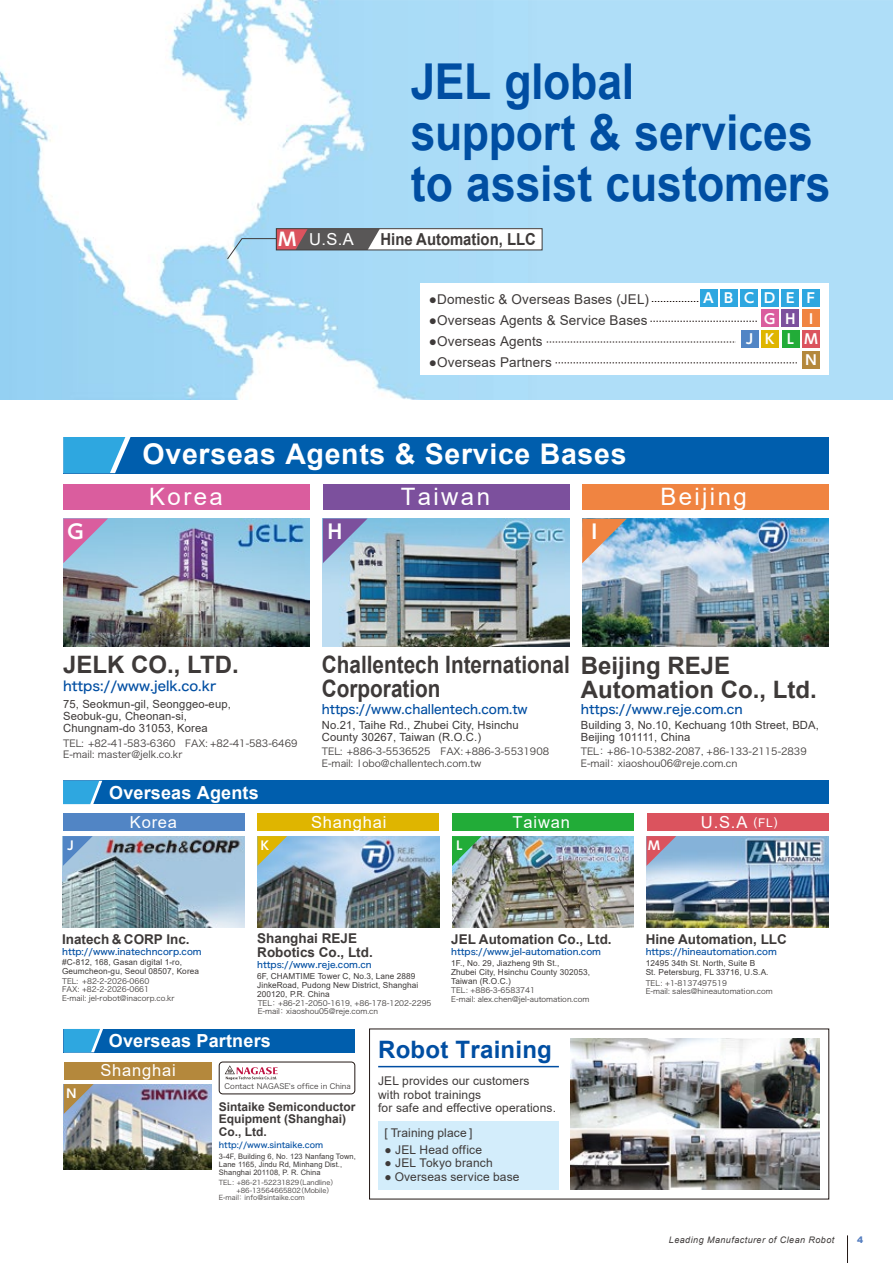
<style>
.page{position:relative;width:893px;height:1263px;background:#fff}
.page>*{position:absolute;margin:0;border:0;box-sizing:border-box;transform-origin:0 0}
.t1{font:700 49.5px/51px "Arial";letter-spacing:-.005em;color:#004ea2;scale:.9 1}
.t2{font:700 28.5px "Arial";letter-spacing:.025em;color:#fff}
.t3{font:700 24px/24px "Arial";color:#3e3a39}
.t4{font:700 24px "Arial";color:#3e3a39;scale:.87 1}
.t5{font:24px "Arial";letter-spacing:.1em;color:#fff}
.t6{font:700 24px "Arial";letter-spacing:.01em;color:#004ea2}
.t7{font:700 19.5px "UD Shin Go Pro De";color:#fff}
.t8{font:700 18px "Arial";letter-spacing:.01em;color:#fff}
.t9{font:16.5px "Arial";letter-spacing:.05em;color:#fff}
.t10{font:700 16.5px "Arial";color:#3e3a39;scale:.9 1}
.t11{font:13.5px "Arial";letter-spacing:.01em;color:#3e3a39}
.t12{font:700 13.5px/13.5px "Arial";color:#3e3a39}
.t13{font:13.5px "Hira Kaku Std W5";color:#004ea2}
.t14{font:700 13.5px/20.5px "UD Shin Go Pro De";letter-spacing:.8em;color:#fff}
.t15{font:12.75px "Hira Kaku Std W5";color:#004ea2}
.t16{font:12px/13.5px "Arial";letter-spacing:.01em;color:#3e3a39}
.t17{font:700 12px/12.8px "Arial";color:#3e3a39}
.t18{font:700 12px "UD Shin Go Pro De";color:#fff}
.t19{font:11.25px/12px "Arial";letter-spacing:.01em;color:#3e3a39}
.t20{font:9.75px/11.2px "Hira Kaku Std W3";color:#3e3a39}
.t21{font:9px "Hira Kaku Std W5";color:#004ea2}
.t22{font:italic 9px "Arial";letter-spacing:.05em;color:#3e3a39}
.t23{font:900 9px "Arial";color:#557ec0}
.t24{font:8.25px/9px "Arial";letter-spacing:.01em;color:#3e3a39}
.t25{font:8.25px "Hira Kaku Std W5";color:#004ea2}
.t26{font:7.5px/8.2px "Hira Kaku Std W3";color:#3e3a39}
.t27{font:7.5px/8.2px "Arial";letter-spacing:.01em;color:#3e3a39}
.t28{font:6.75px/7.5px "Hira Kaku Std W3";color:#3e3a39}
.s1{font-family:"UD Shin Go Pro De";font-weight:700;font-size:18px}
.s2{font-size:12px}
</style>
<div class="page">
<img style="left:0;top:0;width:893px;height:1263px">
<h1 class="t1" style="left:411px;top:57px;width:468px">JEL global<br>support &amp; services to assist customers</h1>
<h3 class="t9" style="left:278px;top:228px;width:77px"><span class="s1">M</span> U.S.A</h3>
<h3 class="t10" style="left:380px;top:228px;width:174px">Hine Automation, LLC</h3>
<h3 class="t11" style="left:429px;top:290px;width:222px">●Domestic &amp; Overseas Bases (JEL)</h3>
<h3 class="t11" style="left:429px;top:311px;width:220px">●Overseas Agents &amp; Service Bases</h3>
<h3 class="t11" style="left:429px;top:332px;width:115px">●Overseas Agents</h3>
<h3 class="t11" style="left:429px;top:353px;width:124px">●Overseas Partners</h3>
<h2 class="t2" style="left:143px;top:434px;width:485px">Overseas Agents &amp; Service Bases</h2>
<h3 class="t14" style="left:764px;top:288px;width:53px;text-indent:-61px">ABCDE F<br>G H</h3>
<h3 class="t14" style="left:805px;top:349px;width:13px">N</h3>
<h3 class="t14" style="left:746px;top:308px;width:73px;text-indent:63px">I<br>JKLM</h3>
<h3 class="t5" style="left:149px;top:480px;width:75px">Korea</h3>
<h3 class="t5" style="left:401px;top:480px;width:91px">Taiwan</h3>
<h3 class="t5" style="left:660px;top:480px;width:88px">Beijing</h3>
<h3 class="t7" style="left:67px;top:516px;width:18px">G</h3>
<h3 class="t7" style="left:328px;top:516px;width:16px">H</h3>
<h3 class="t7" style="left:591px;top:516px;width:7px">I</h3>
<h3 class="t4" style="left:322px;top:648px;width:287px">Challentech International</h3>
<h3 class="t3" style="left:63px;top:653px;width:177px">JELK CO., LTD.</h3>
<h3 class="t19" style="left:63px;top:698px;width:169px">75, Seokmun-gil, Seonggeo-eup,<br>Seobuk-gu, Cheonan-si,<br>Chungnam-do 31053, Korea</h3>
<h3 class="t20" style="left:63px;top:738px;width:236px">TEL: +82-41-583-6360　FAX: +82-41-583-6469<br>E-mail: master@jelk.co.kr</h3>
<h3 class="t13" style="left:63px;top:675px;width:155px">https://www.jelk.co.kr</h3>
<h3 class="t4" style="left:322px;top:672px;width:138px">Corporation</h3>
<h3 class="t15" style="left:322px;top:700px;width:207px">https://www.challentech.com.tw</h3>
<h3 class="t19" style="left:322px;top:719px;width:198px">No.21, Taihe Rd., Zhubei City, Hsinchu<br>County 30267, Taiwan (R.O.C.)</h3>
<h3 class="t20" style="left:322px;top:746px;width:229px">TEL: +886-3-5536525　FAX: +886-3-5531908<br>E-mail: ｌobo@challentech.com.tw</h3>
<h3 class="t8" style="left:109px;top:780px;width:151px">Overseas Agents</h3>
<h3 class="t3" style="left:581px;top:654px;width:237px">Beijing REJE<br>Automation Co., Ltd.</h3>
<h3 class="t19" style="left:581px;top:719px;width:240px">Building 3, No.10, Kechuang 10th Street, BDA,<br>Beijing 101111, China</h3>
<h3 class="t20" style="left:581px;top:746px;width:228px">TEL： +86-10-5382-2087, +86-133-2115-2839<br>E-mail： xiaoshou06@reje.com.cn</h3>
<h3 class="t15" style="left:581px;top:700px;width:164px">https://www.reje.com.cn</h3>
<h3 class="t9" style="left:130px;top:811px;width:49px">Korea</h3>
<h3 class="t9" style="left:311px;top:811px;width:77px">Shanghai</h3>
<h3 class="t9" style="left:513px;top:811px;width:59px">Taiwan</h3>
<h3 class="t9" style="left:701px;top:811px;width:78px">U.S.A <span class="s2">(FL)</span></h3>
<h3 class="t18" style="left:67px;top:835px;width:8px">J</h3>
<h3 class="t18" style="left:261px;top:835px;width:10px">K</h3>
<h3 class="t18" style="left:456px;top:835px;width:8px">L</h3>
<h3 class="t12" style="left:62px;top:932px;width:129px">Inatech &amp; CORP Inc.</h3>
<p class="t21" style="left:62px;top:945px;width:141px">http://www.inatechncorp.com</p>
<p class="t24" style="left:62px;top:957px;width:138px">#C-812, 168, Gasan digital 1-ro,<br>Geumcheon-gu, Seoul 08507, Korea</p>
<p class="t26" style="left:62px;top:977px;width:114px">TEL: +82-2-2026-0660<br>FAX: +82-2-2026-0661<br>E-mail: jel-robot@inacorp.co.kr</p>
<h3 class="t12" style="left:257px;top:932px;width:117px">Shanghai REJE<br>Robotics Co., Ltd.</h3>
<p class="t21" style="left:257px;top:957px;width:116px">https://www.reje.com.cn</p>
<p class="t24" style="left:257px;top:971px;width:162px">6F, CHAMTIME Tower C, No.3, Lane 2889<br>JinkeRoad, Pudong New District, Shanghai<br>200120, P.R. China</p>
<p class="t26" style="left:258px;top:999px;width:175px">TEL： +86-21-2050-1619, +86-178-1202-2295<br>E-mail： xiaoshou05@reje.com.cn</p>
<h3 class="t12" style="left:451px;top:932px;width:162px">JEL Automation Co., Ltd.</h3>
<p class="t24" style="left:451px;top:958px;width:140px">1F., No. 29, Jiazheng 9th St.,<br>Zhubei City, Hsinchu County 302053,<br>Taiwan (R.O.C.)</p>
<p class="t26" style="left:451px;top:986px;width:140px">TEL: +886-3-6583741<br>E-mail: alex.chen@jel-automation.com</p>
<p class="t21" style="left:451px;top:945px;width:151px">https://www.jel-automation.com</p>
<h3 class="t18" style="left:66px;top:1083px;width:11px">N</h3>
<h3 class="t8" style="left:109px;top:1028px;width:163px">Overseas Partners</h3>
<h3 class="t9" style="left:100px;top:1059px;width:77px">Shanghai</h3>
<p class="t26" style="left:225px;top:1082px;width:128px">Contact NAGASE's office in China</p>
<h3 class="t17" style="left:219px;top:1100px;width:138px">Sintaike Semiconductor<br>Equipment (Shanghai)<br>Co., Ltd.</h3>
<p class="t25" style="left:219px;top:1139px;width:106px">http://www.sintaike.com</p>
<p class="t27" style="left:219px;top:1152px;width:138px">3-4F, Building 6, No. 123 Nanfang Town,<br>Lane 1165, Jindu Rd, Minhang Dist.,<br>Shanghai 201108, P. R. China</p>
<p class="t28" style="left:219px;top:1179px;width:120px">TEL: +86-21-52231829（Landline）　　 +86-13564665802（Mobile）<br>E-mail： info@sintaike.com</p>
<h3 class="t6" style="left:378px;top:1032px;width:175px">Robot Training</h3>
<h3 class="t16" style="left:378px;top:1074px;width:179px">JEL provides our customers<br>with robot trainings<br>for safe and effective operations.</h3>
<h3 class="t16" style="left:385px;top:1126px;width:89px">[ Training place ]</h3>
<h3 class="t16" style="left:385px;top:1143px;width:99px">● JEL Head office</h3>
<h3 class="t16" style="left:385px;top:1156px;width:110px">● JEL Tokyo branch</h3>
<h3 class="t16" style="left:385px;top:1170px;width:137px">● Overseas service base</h3>
<h3 class="t18" style="left:648px;top:835px;width:13px">M</h3>
<h3 class="t12" style="left:646px;top:932px;width:143px">Hine Automation, LLC</h3>
<p class="t24" style="left:646px;top:958px;width:124px">12495 34th St. North, Suite B<br>St. Petersburg, FL 33716, U.S.A.</p>
<p class="t26" style="left:646px;top:979px;width:129px">TEL: +1-8137497519<br>E-mail: sales@hineautomation.com</p>
<p class="t21" style="left:646px;top:945px;width:133px">https://hineautomation.com</p>
<p class="t22" style="left:669px;top:1233px;width:167px">Leading Manufacturer of Clean Robot</p>
<p class="t23" style="left:857px;top:1233px;width:8px">4</p>
</div>
